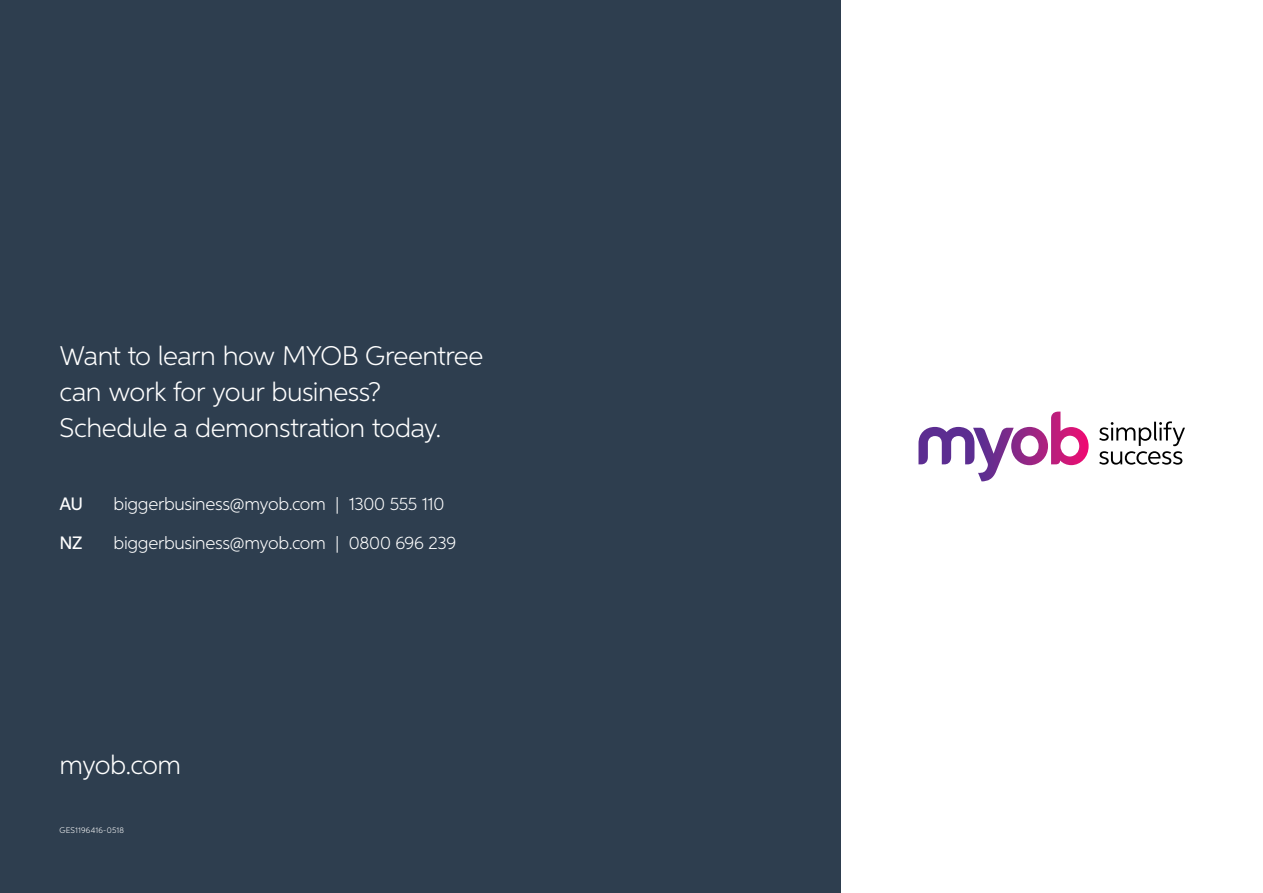
<style>
.page{position:relative;width:1263px;height:893px;background:#fff}
.page>*{position:absolute;margin:0;border:0;box-sizing:border-box;transform-origin:0 0}
.t1{font:300 27px/36px "Neutro MYOB";letter-spacing:-.015em;color:#fff}
.t2{font:300 18px "Neutro MYOB";letter-spacing:-.015em;color:#fff}
.t3{font:500 18px "Neutro MYOB";color:#fff}
.t4{font:300 8.25px "Neutro MYOB";letter-spacing:.015em;color:#fff}
</style>
<div class="page">
<div style="left:0;top:0;width:840px;height:893px;background:#2e3e4f"></div>
<svg style="left:1099px;top:421px;width:86px;height:44px"></svg>
<svg style="left:918px;top:412px;width:170px;height:69px"></svg>
<hr style="left:0;top:30px;width:1px;height:30px;background:#bcbec0">
<hr style="left:0;top:774px;width:1px;height:30px;background:#bcbec0">
<hr style="left:0;top:89px;width:1px;height:30px;background:#bcbec0">
<hr style="left:0;top:833px;width:1px;height:30px;background:#bcbec0">
<hr style="left:0;top:863px;width:1px;height:30px;background:#bcbec0">
<hr style="left:792px;top:0;width:30px;height:1px;background:#bcbec0">
<hr style="left:792px;top:892px;width:30px;height:1px;background:#bcbec0">
<hr style="left:381px;top:0;width:30px;height:1px;background:#bcbec0">
<hr style="left:381px;top:892px;width:30px;height:1px;background:#bcbec0">
<hr style="left:89px;top:0;width:30px;height:1px;background:#bcbec0">
<hr style="left:89px;top:892px;width:30px;height:1px;background:#bcbec0">
<hr style="left:1203px;top:0;width:30px;height:1px;background:#bcbec0">
<hr style="left:1233px;top:0;width:30px;height:1px;background:#bcbec0">
<hr style="left:1203px;top:892px;width:30px;height:1px;background:#bcbec0">
<hr style="left:1233px;top:892px;width:30px;height:1px;background:#bcbec0">
<hr style="left:30px;top:0;width:30px;height:1px;background:#bcbec0">
<hr style="left:30px;top:892px;width:30px;height:1px;background:#bcbec0">
<hr style="left:852px;top:0;width:30px;height:1px;background:#bcbec0">
<hr style="left:852px;top:892px;width:30px;height:1px;background:#bcbec0">
<hr style="left:441px;top:0;width:30px;height:1px;background:#bcbec0">
<hr style="left:441px;top:892px;width:30px;height:1px;background:#bcbec0">
<hr style="left:0;top:0;width:30px;height:1px;background:#bcbec0">
<hr style="left:0;top:892px;width:30px;height:1px;background:#bcbec0">
<hr style="left:1144px;top:0;width:30px;height:1px;background:#bcbec0">
<hr style="left:1144px;top:892px;width:30px;height:1px;background:#bcbec0">
<hr style="left:822px;top:0;width:30px;height:1px;background:#bcbec0">
<hr style="left:822px;top:892px;width:30px;height:1px;background:#bcbec0">
<hr style="left:411px;top:0;width:30px;height:1px;background:#bcbec0">
<hr style="left:411px;top:892px;width:30px;height:1px;background:#bcbec0">
<hr style="left:0;top:0;width:1px;height:30px;background:#bcbec0">
<p class="t1" style="left:60px;top:338px;width:425px">Want to learn how MYOB Greentree can work for your business?<br>Schedule a demonstration today.</p>
<p class="t3" style="left:60px;top:493px;width:25px">AU</p>
<p class="t2" style="left:114px;top:493px;width:332px">biggerbusiness@myob.com | 1300 555 110</p>
<p class="t3" style="left:60px;top:531px;width:24px">NZ</p>
<p class="t2" style="left:114px;top:531px;width:344px">biggerbusiness@myob.com | 0800 696 239</p>
<p class="t1" style="left:60px;top:746px;width:123px">myob.com</p>
<p class="t4" style="left:60px;top:826px;width:66px">GES1196416-0518</p>
</div>
